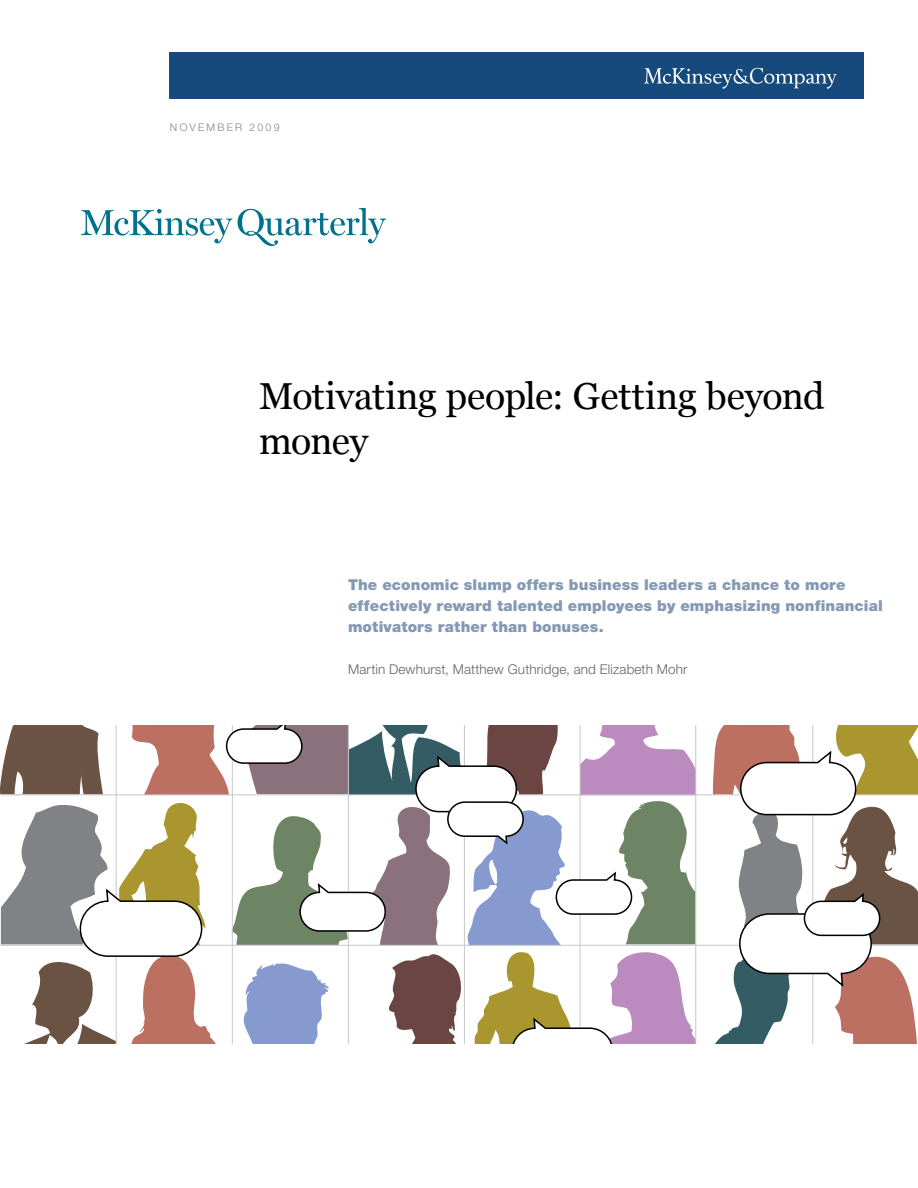
<style>
.page{position:relative;width:918px;height:1188px;background:#fff}
.page>*{position:absolute;margin:0;border:0;box-sizing:border-box;transform-origin:0 0}
.t1{font:37.5px/45px "Georgia";letter-spacing:-.015em;color:#000}
.t2{font:900 15px/21px "Helvetica Neue LT Std";letter-spacing:.01em;color:#8499b3}
.t3{font:300 13.5px "Helvetica Neue LT Std";letter-spacing:.01em;color:#636467}
.t4{font:300 10.5px "Helvetica Neue LT Std";letter-spacing:.22em;color:#848487}
</style>
<div class="page">
<svg style="left:81px;top:209px;width:151px;height:34px"></svg>
<svg style="left:238px;top:208px;width:148px;height:38px"></svg>
<div style="left:170px;top:53px;width:694px;height:46px;background:#174a7c"></div>
<svg style="left:644px;top:68px;width:193px;height:21px"></svg>
<svg style="left:715px;top:955px;width:76px;height:89px"></svg>
<svg style="left:835px;top:956px;width:82px;height:88px"></svg>
<svg style="left:835px;top:725px;width:83px;height:69px"></svg>
<svg style="left:739px;top:807px;width:65px;height:125px"></svg>
<svg style="left:713px;top:725px;width:87px;height:69px"></svg>
<svg style="left:820px;top:805px;width:98px;height:139px"></svg>
<hr style="left:812px;top:725px;width:1px;height:319px;background:#c6c8ca">
<hr style="left:0;top:794px;width:918px;height:1px;background:#c6c8ca">
<hr style="left:0;top:945px;width:918px;height:1px;background:#c6c8ca">
<div style="left:741px;top:763px;width:115px;height:52px;background:#fff;border-radius:26px"></div>
<div style="left:740px;top:762px;width:116px;height:53px;border:2px solid #000;border-radius:26px"></div>
<svg style="left:0;top:725px;width:696px;height:319px"></svg>
<div style="left:740px;top:914px;width:131px;height:59px;background:#fff;border-radius:30px"></div>
<div style="left:739px;top:913px;width:133px;height:61px;border:2px solid #000;border-radius:30px"></div>
<div style="left:804px;top:901px;width:76px;height:34px;background:#fff;border-radius:17px"></div>
<div style="left:804px;top:901px;width:76px;height:35px;border:2px solid #000;border-radius:17px"></div>
<p class="t4" style="left:170px;top:121px;width:111px">NOVEMBER 2009</p>
<h1 class="t1" style="left:259px;top:374px;width:567px">Motivating people: Getting beyond money</h1>
<p class="t2" style="left:348px;top:574px;width:536px">The economic slump offers business leaders a chance to more effectively reward talented employees by emphasizing nonfinancial motivators rather than bonuses.</p>
<p class="t3" style="left:348px;top:661px;width:341px">Martin Dewhurst, Matthew Guthridge, and Elizabeth Mohr</p>
</div>
